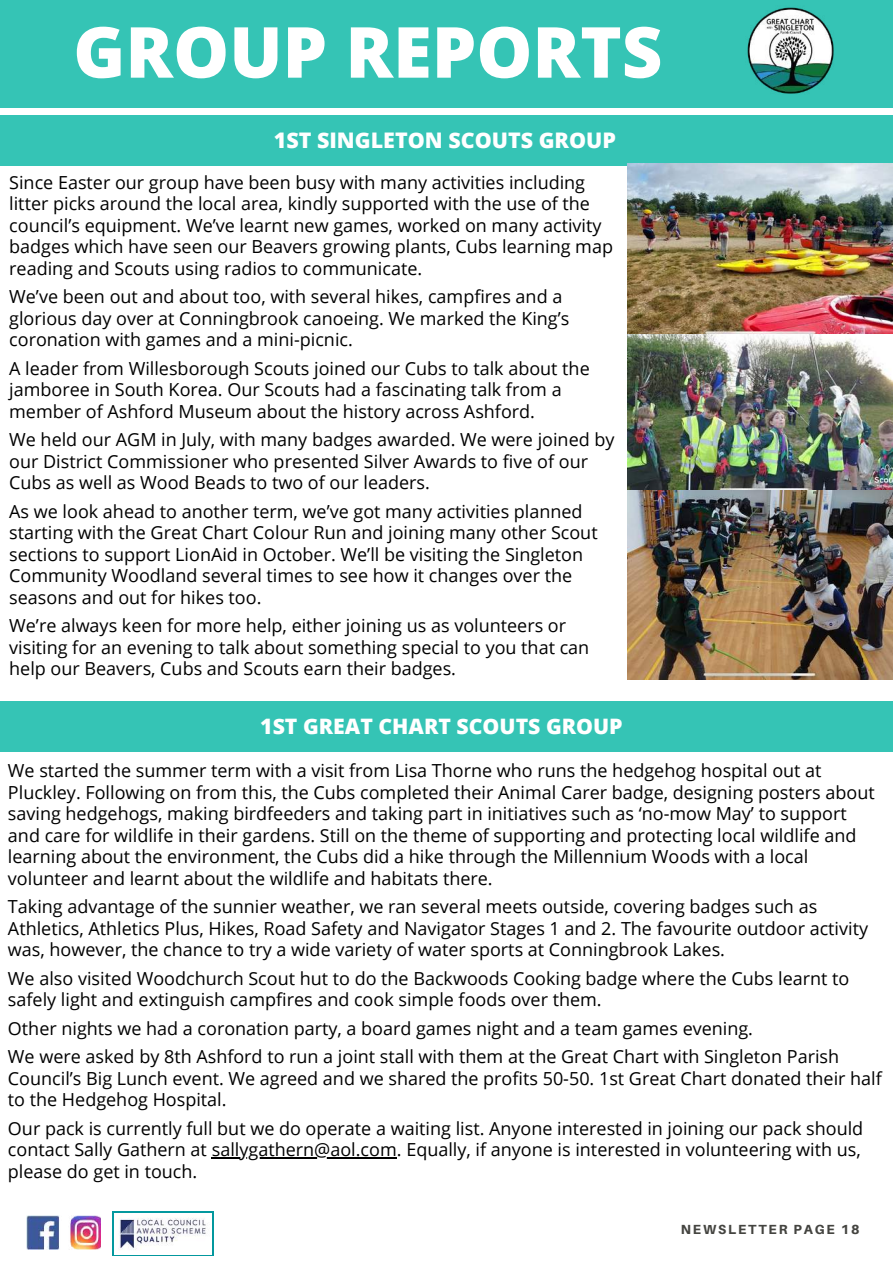
<style>
.page{position:relative;width:893px;height:1264px;background:#fff}
.page>*{position:absolute;margin:0;border:0;box-sizing:border-box;transform-origin:0 0}
.t1{font:800 70.5px "Open Sans";color:#fff}
.t2{font:800 21.45px "Open Sans";color:#fff}
.t3{font:800 21.3px "Open Sans";color:#fff}
.t4{font:18px/21.5px "Open Sans";color:#000}
.t5{font:800 13.2px "Aileron";letter-spacing:.14em;color:#444440}
</style>
<div class="page">
<div style="left:112px;top:1211px;width:101px;height:44px;background:linear-gradient(to right,#fff,#fff)"></div>
<img style="left:114px;top:1213px;width:98px;height:40px">
<div style="left:0;top:0;width:892px;height:107px;background:#35c4b5"></div>
<img style="left:747px;top:7px;width:87px;height:87px">
<div style="left:0;top:115px;width:892px;height:51px;background:#35c4b5"></div>
<div style="left:0;top:702px;width:892px;height:50px;background:#35c4b5"></div>
<img style="left:26px;top:1215px;width:74px;height:34px">
<img style="left:627px;top:164px;width:265px;height:515px">
<hr style="left:212px;top:1157px;width:185px;height:1px;background:#000">
<h1 class="t1" style="left:73px;top:2px;width:590px">GROUP REPORTS</h1>
<p class="t2" style="left:274px;top:125px;width:344px">1ST SINGLETON SCOUTS GROUP</p>
<p class="t4" style="left:9px;top:171px;width:605px">Since Easter our group have been busy with many activities including litter picks around the local area, kindly supported with the use of the council’s equipment. We’ve learnt new games, worked on many activity badges which have seen our Beavers growing plants, Cubs learning map reading and Scouts using radios to communicate.</p>
<p class="t4" style="left:9px;top:285px;width:561px">We’ve been out and about too, with several hikes, campfires and a glorious day over at Conningbrook canoeing. We marked the King’s coronation with games and a mini-picnic.</p>
<p class="t4" style="left:9px;top:357px;width:582px">A leader from Willesborough Scouts joined our Cubs to talk about the jamboree in South Korea. Our Scouts had a fascinating talk from a member of Ashford Museum about the history across Ashford.</p>
<p class="t4" style="left:9px;top:428px;width:606px">We held our AGM in July, with many badges awarded. We were joined by our District Commissioner who presented Silver Awards to five of our<br>Cubs as well as Wood Beads to two of our leaders.</p>
<p class="t4" style="left:9px;top:500px;width:590px">As we look ahead to another term, we’ve got many activities planned starting with the Great Chart Colour Run and joining many other Scout sections to support LionAid in October. We’ll be visiting the Singleton Community Woodland several times to see how it changes over the seasons and out for hikes too.</p>
<p class="t4" style="left:9px;top:614px;width:581px">We’re always keen for more help, either joining us as volunteers or visiting for an evening to talk about something special to you that can help our Beavers, Cubs and Scouts earn their badges.</p>
<p class="t3" style="left:260px;top:711px;width:364px">1ST GREAT CHART SCOUTS GROUP</p>
<p class="t4" style="left:8px;top:759px;width:868px">We started the summer term with a visit from Lisa Thorne who runs the hedgehog hospital out at Pluckley. Following on from this, the Cubs completed their Animal Carer badge, designing posters about saving hedgehogs, making birdfeeders and taking part in initiatives such as ‘no-mow May’ to support and care for wildlife in their gardens. Still on the theme of supporting and protecting local wildlife and learning about the environment, the Cubs did a hike through the Millennium Woods with a local volunteer and learnt about the wildlife and habitats there.</p>
<p class="t4" style="left:8px;top:895px;width:861px">Taking advantage of the sunnier weather, we ran several meets outside, covering badges such as<br>Athletics, Athletics Plus, Hikes, Road Safety and Navigator Stages 1 and 2. The favourite outdoor activity was, however, the chance to try a wide variety of water sports at Conningbrook Lakes.</p>
<p class="t4" style="left:8px;top:967px;width:842px">We also visited Woodchurch Scout hut to do the Backwoods Cooking badge where the Cubs learnt to safely light and extinguish campfires and cook simple foods over them.</p>
<p class="t4" style="left:8px;top:1013px;width:832px;line-height:28.5px">Other nights we had a coronation party, a board games night and a team games evening.<br>We were asked by 8th Ashford to run a joint stall with them at the Great Chart with Singleton Parish</p>
<p class="t4" style="left:8px;top:1067px;width:875px">Council’s Big Lunch event. We agreed and we shared the profits 50-50. 1st Great Chart donated their half to the Hedgehog Hospital.</p>
<p class="t4" style="left:8px;top:1117px;width:856px">Our pack is currently full but we do operate a waiting list. Anyone interested in joining our pack should contact Sally Gathern at sallygathern@aol.com. Equally, if anyone is interested in volunteering with us, please do get in touch.</p>
<p class="t5" style="left:680px;top:1221px;width:180px">NEWSLETTER PAGE 18</p>
</div>
